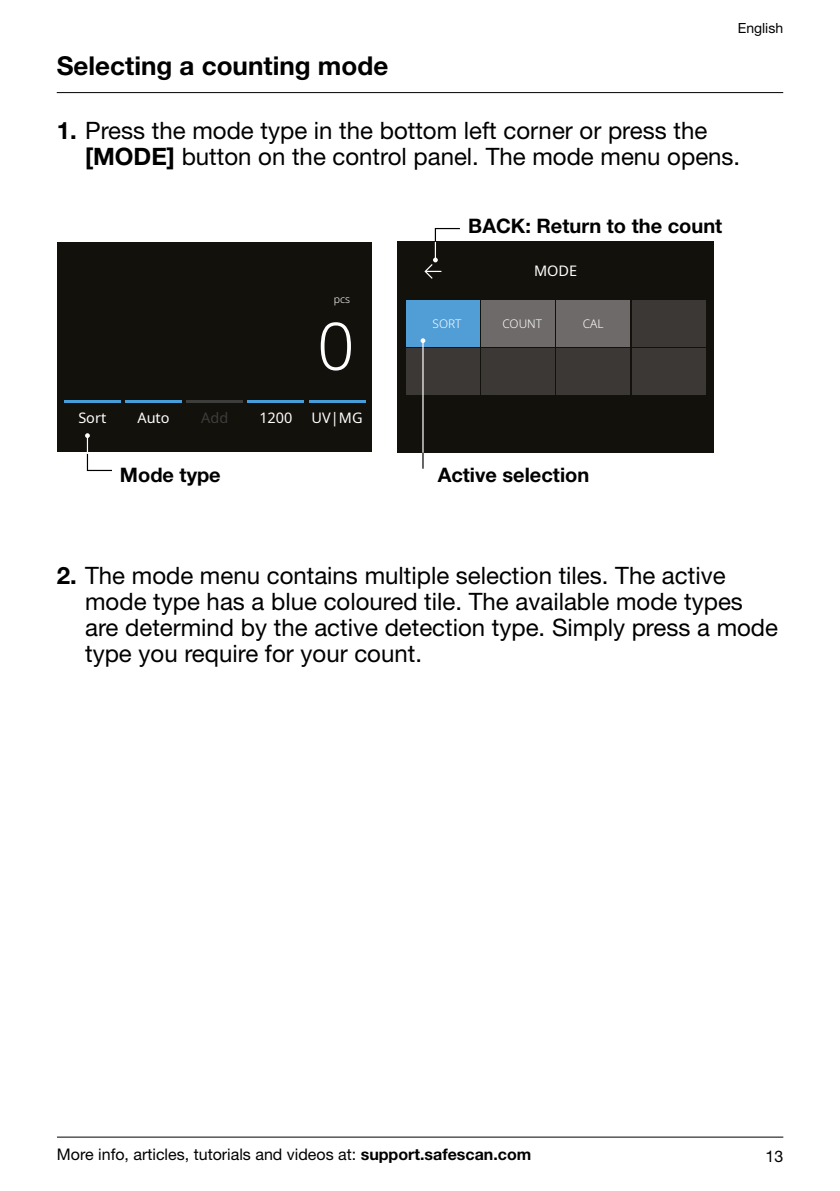
<style>
.page{position:relative;width:840px;height:1191px;background:#fff}
.page>*{position:absolute;margin:0;border:0;box-sizing:border-box;transform-origin:0 0}
.t1{font:300 65.8px "Noto Sans";color:#fff}
.t2{font:700 26px "Helvetica Neue LT Std";color:#000}
.t3{font:24px/26px "Helvetica Neue LT Std";color:#000}
.t4{font:700 20px "Helvetica Neue LT Std";color:#000}
.t5{font:16px "Helvetica Neue LT Std";color:#000}
.t6{font:14.6px "Noto Sans";color:#fff}
.t7{font:14.4px "Noto Sans";color:#fff}
.t8{font:14.4px "Noto Sans";color:#3d3d3c}
.t9{font:14px "Helvetica Neue LT Std";color:#000}
.t10{font:300 11.8px "Noto Sans";color:#fff}
.t11{font:300 10.6px "Noto Sans";color:#fff}
.s1{font-weight:700}
</style>
<div class="page">
<hr style="left:57px;top:1136px;width:725px;height:1px;background:#000">
<div style="left:397px;top:242px;width:316px;height:211px;background:#13110c"></div>
<div style="left:405px;top:300px;width:74px;height:47px;background:#519dd6"></div>
<div style="left:481px;top:300px;width:73px;height:47px;background:#6e6a69"></div>
<div style="left:405px;top:348px;width:74px;height:46px;background:#3b3836"></div>
<div style="left:481px;top:348px;width:73px;height:46px;background:#3b3836"></div>
<div style="left:556px;top:300px;width:74px;height:47px;background:#6e6a69"></div>
<div style="left:631px;top:300px;width:74px;height:47px;background:#3b3836"></div>
<div style="left:556px;top:348px;width:74px;height:46px;background:#3b3836"></div>
<div style="left:631px;top:348px;width:74px;height:46px;background:#3b3836"></div>
<div style="left:57px;top:242px;width:314px;height:209px;background:#13110c"></div>
<hr style="left:64px;top:400px;width:56px;height:3px;background:#479dd7">
<hr style="left:125px;top:400px;width:57px;height:3px;background:#479dd7">
<hr style="left:308px;top:400px;width:57px;height:3px;background:#479dd7">
<hr style="left:247px;top:400px;width:57px;height:3px;background:#479dd7">
<hr style="left:186px;top:400px;width:57px;height:3px;background:#3d3d3c">
<hr style="left:57px;top:92px;width:725px;height:1px;background:#000">
<svg style="left:424px;top:228px;width:37px;height:51px"></svg>
<svg style="left:85px;top:433px;width:28px;height:38px"></svg>
<hr style="left:422px;top:341px;width:1px;height:121px;background:#fff">
<svg style="left:420px;top:338px;width:5px;height:5px"></svg>
<svg style="left:422px;top:453px;width:1px;height:16px"></svg>
<p class="t2" style="left:57px;top:50px;width:333px">Selecting a counting mode</p>
<p class="t9" style="left:737px;top:20px;width:47px">English</p>
<p class="t3" style="left:85px;top:118px;width:656px;text-indent:-28px"><span class="s1">1.</span> Press the mode type in the bottom left corner or press the <span class="s1">[MODE]</span> button on the control panel. The mode menu opens.</p>
<p class="t4" style="left:468px;top:213px;width:255px">BACK: Return to the count</p>
<p class="t11" style="left:333px;top:291px;width:18px">pcs</p>
<h1 class="t1" style="left:317px;top:300px;width:39px">0</h1>
<p class="t7" style="left:137px;top:408px;width:34px">Auto</p>
<p class="t8" style="left:201px;top:408px;width:29px">Add</p>
<p class="t7" style="left:311px;top:408px;width:52px">UV|MG</p>
<p class="t7" style="left:78px;top:408px;width:29px">Sort</p>
<p class="t7" style="left:259px;top:408px;width:35px">1200</p>
<p class="t6" style="left:533px;top:260px;width:45px">MODE</p>
<p class="t10" style="left:432px;top:316px;width:30px">SORT</p>
<p class="t10" style="left:502px;top:316px;width:41px">COUNT</p>
<p class="t10" style="left:582px;top:316px;width:22px">CAL</p>
<p class="t4" style="left:120px;top:462px;width:102px">Mode type</p>
<p class="t4" style="left:437px;top:462px;width:153px">Active selection</p>
<p class="t3" style="left:85px;top:562px;width:694px;text-indent:-28px"><span class="s1">2.</span> The mode menu contains multiple selection tiles. The active mode type has a blue coloured tile. The available mode types are determind by the active detection type. Simply press a mode type you require for your count.</p>
<p class="t5" style="left:57px;top:1145px;width:475px">More info, articles, tutorials and videos at: <span class="s1">support.safescan.com</span></p>
<p class="t5" style="left:765px;top:1146px;width:19px">13</p>
</div>
